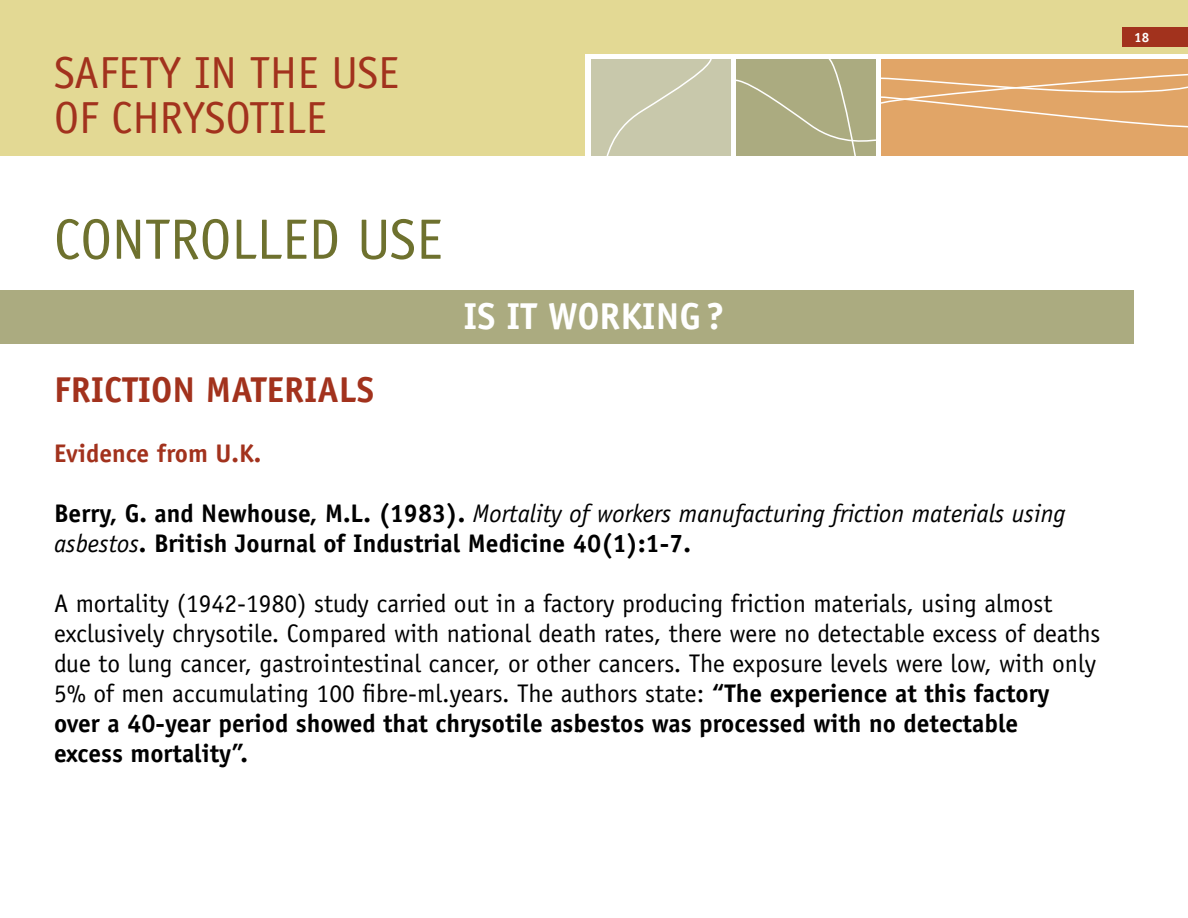
<style>
.page{position:relative;width:1188px;height:918px;background:#fff}
.page>*{position:absolute;margin:0;border:0;box-sizing:border-box;transform-origin:0 0}
.t1{font:57px "Officina Sans";color:#6e712e}
.t2{font:45px/45px "Officina Sans";color:#a2321d}
.t3{font:700 37.5px "Officina Sans";color:#fff}
.t4{font:700 36px "Officina Sans";color:#a2321d}
.t5{font:25.5px/30px "Officina Sans";color:#000}
.t6{font:700 25.5px/30px "Officina Sans";color:#000}
.t7{font:700 25.5px "Officina Sans";color:#a2321d}
.t8{font:700 13.5px "Officina Sans";color:#fff}
.s1{font-weight:400;font-style:italic}
.s2{font-weight:700}
</style>
<div class="page">
<div style="left:0;top:0;width:1188px;height:156px;background:#e3d994"></div>
<div style="left:585px;top:54px;width:603px;height:124px;background:#fff"></div>
<div style="left:591px;top:59px;width:139px;height:97px;background:#c8c8ab"></div>
<svg style="left:606px;top:59px;width:106px;height:97px"></svg>
<svg style="left:730px;top:59px;width:458px;height:97px;background:#d2ac77"></svg>
<div style="left:0;top:290px;width:1134px;height:53px;background:#abab80"></div>
<div style="left:1122px;top:27px;width:66px;height:19px;background:#a2321d"></div>
<h2 class="t2" style="left:54px;top:50px;width:346px">SAFETY IN THE USE<br>OF CHRYSOTILE</h2>
<h1 class="t1" style="left:54px;top:206px;width:390px">CONTROLLED USE</h1>
<h3 class="t4" style="left:54px;top:367px;width:322px">FRICTION MATERIALS</h3>
<p class="t7" style="left:54px;top:437px;width:209px">Evidence from U.K.</p>
<h3 class="t3" style="left:464px;top:293px;width:262px">IS IT WORKING?</h3>
<p class="t6" style="left:54px;top:498px;width:1013px">B erry, G. and N ewhouse, M.L. (1983). <span class="s1">Mortality of workers manufacturing friction materials using asbestos</span>. British Journal of Industrial Medicine 40(1):1-7.</p>
<p class="t5" style="left:54px;top:588px;width:1048px">A mortality (1942-1980) study carried out in a factory producing friction materials, using almost exclusively chrysotile. Compared with national death rates, there were no detectable excess of deaths due to lung cancer, gastrointestinal cancer, or other cancers. The exposure levels were low, with only 5% of men accumulating 100 fibre-ml.years. The authors state: <span class="s2">“The experience at this factory over a 40-year period showed that chrysotile asbestos was processed with no detectable<br>excess mortality”.</span></p>
<p class="t8" style="left:1134px;top:29px;width:17px">18</p>
</div>
